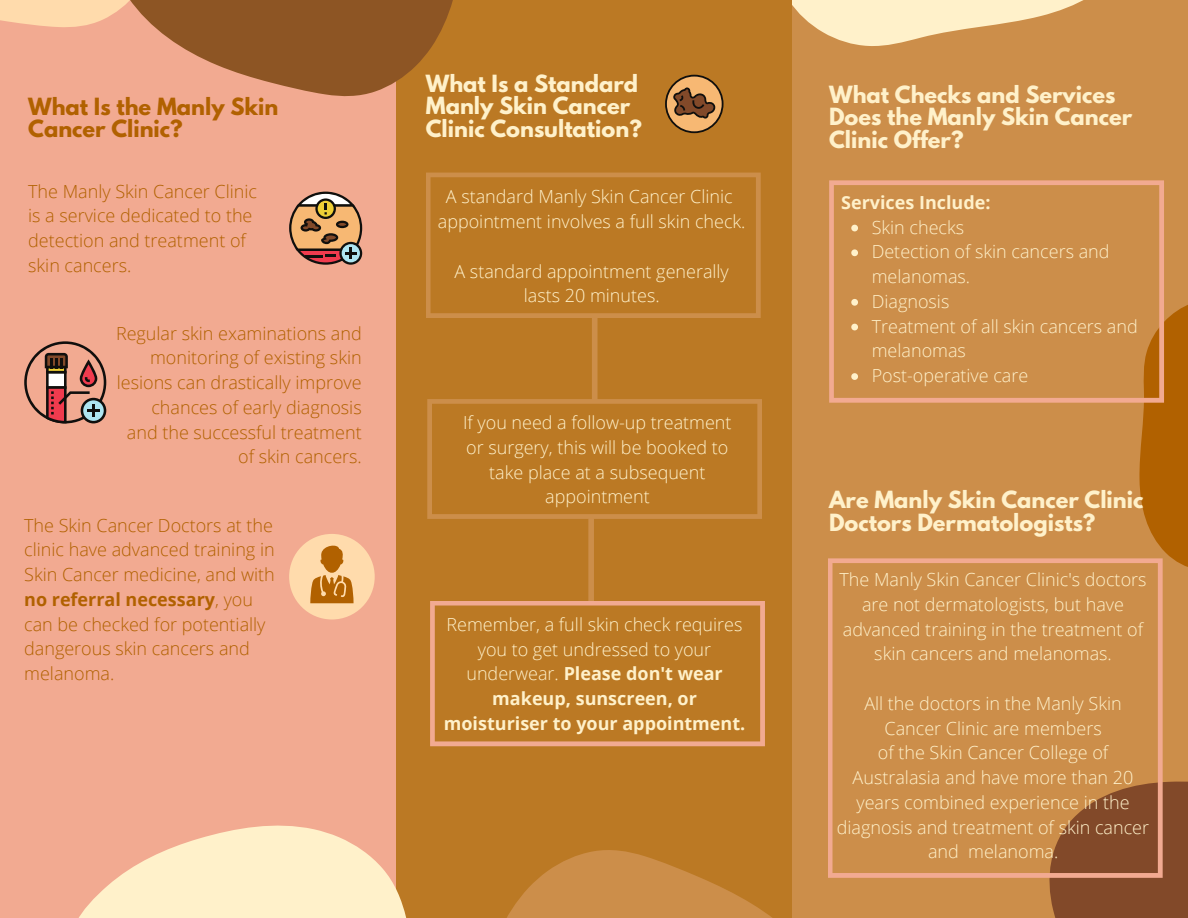
<style>
.page{position:relative;width:1188px;height:918px;background:#cc8e4a}
.page>*{position:absolute;margin:0;border:0;box-sizing:border-box;transform-origin:0 0}
.t1{font:700 21px/22.5px "League Spartan";color:#fff1ca}
.t2{font:700 21px/22.5px "League Spartan";color:#b16100}
.t3{font:300 18px/24.8px "Open Sans";color:#fff1ca;text-align:center}
.t4{font:300 18px/24.8px "Open Sans";color:#b16100;text-align:right}
.t5{font:700 18px/24.8px "Open Sans";color:#fff1ca;text-align:center}
.s1{font-weight:700}
.s2{font-weight:300}
</style>
<div class="page">
<div style="left:0;top:0;width:397px;height:918px;background:#f2aa91"></div>
<svg style="left:792px;top:0;width:292px;height:46px;fill:#fff1ca"></svg>
<div style="left:396px;top:0;width:396px;height:918px;background:#bb7924"></div>
<svg style="left:0;top:0;width:65px;height:27px"></svg>
<svg style="left:65px;top:0;width:485px;height:173px"></svg>
<svg style="left:79px;top:825px;width:309px;height:93px;fill:#fff1ca"></svg>
<svg style="left:388px;top:850px;width:384px;height:68px"></svg>
<svg style="left:426px;top:173px;width:334px;height:145px"></svg>
<svg style="left:1049px;top:690px;width:139px;height:228px"></svg>
<svg style="left:1139px;top:305px;width:49px;height:293px"></svg>
<svg style="left:665px;top:75px;width:59px;height:58px"></svg>
<div style="left:592px;top:318px;width:6px;height:82px;background:#cc8e4a"></div>
<svg style="left:427px;top:399px;width:335px;height:120px"></svg>
<svg style="left:289px;top:192px;width:73px;height:73px"></svg>
<svg style="left:24px;top:341px;width:82px;height:82px"></svg>
<div style="left:289px;top:534px;width:86px;height:85px;background:#ffdbac;border-radius:50%"></div>
<svg style="left:310px;top:545px;width:44px;height:58px"></svg>
<div style="left:588px;top:519px;width:6px;height:82px;background:#cc8e4a"></div>
<svg style="left:430px;top:601px;width:335px;height:145px"></svg>
<svg style="left:829px;top:180px;width:335px;height:223px"></svg>
<svg style="left:851px;top:225px;width:7px;height:6px"></svg>
<svg style="left:851px;top:249px;width:7px;height:7px"></svg>
<svg style="left:851px;top:299px;width:7px;height:7px"></svg>
<svg style="left:851px;top:324px;width:7px;height:6px"></svg>
<svg style="left:851px;top:373px;width:7px;height:7px"></svg>
<svg style="left:828px;top:558px;width:334px;height:320px"></svg>
<p class="t2" style="left:28px;top:98px;width:252px">What Is the Manly Skin<br>Cancer Clinic?</p>
<p class="t4" style="left:28px;top:178px;width:230px">The Manly Skin Cancer Clinic</p>
<p class="t4" style="left:28px;top:203px;width:226px">is a service dedicated to the</p>
<p class="t4" style="left:28px;top:228px;width:219px">detection and treatment of</p>
<p class="t4" style="left:28px;top:253px;width:105px">skin cancers.</p>
<p class="t4" style="left:116px;top:320px;width:247px">Regular skin examinations and</p>
<h1 class="t4" style="left:150px;top:345px;width:213px">monitoring of existing skin</h1>
<p class="t4" style="left:117px;top:370px;width:246px">lesions can drastically improve</p>
<p class="t4" style="left:151px;top:395px;width:212px">chances of early diagnosis</p>
<p class="t4" style="left:127px;top:419px;width:236px">and the successful treatment of skin cancers.</p>
<p class="t4" style="left:24px;top:512px;width:252px;text-align:left">The Skin Cancer Doctors at the clinic have advanced training in<br>Skin Cancer medicine, and with <span class="s1">no referral necessary</span>, you can be checked for potentially dangerous skin cancers and melanoma.</p>
<p class="t1" style="left:426px;top:75px;width:218px">What Is a Standard<br>Manly Skin Cancer<br>Clinic Consultation?</p>
<h1 class="t3" style="left:446px;top:184px;width:288px">A standard Manly Skin Cancer Clinic</h1>
<p class="t3" style="left:438px;top:209px;width:309px">appointment involves a full skin check.</p>
<p class="t3" style="left:455px;top:258px;width:276px">A standard appointment generally</p>
<p class="t3" style="left:524px;top:283px;width:137px">lasts 20 minutes.</p>
<p class="t3" style="left:463px;top:410px;width:270px">If you need a follow-up treatment</p>
<p class="t3" style="left:466px;top:434px;width:264px">or surgery, this will be booked to</p>
<p class="t3" style="left:489px;top:459px;width:218px">take place at a subsequent</p>
<p class="t3" style="left:545px;top:484px;width:106px">appointment</p>
<p class="t3" style="left:447px;top:611px;width:298px">Remember, a full skin check requires you to get undressed to your</p>
<p class="t5" style="left:466px;top:661px;width:258px"><span class="s2">underwear.</span> Please don't wear</p>
<p class="t5" style="left:444px;top:686px;width:303px">makeup, sunscreen, or moisturiser to your appointment.</p>
<p class="t1" style="left:829px;top:86px;width:304px">What Checks and Services<br>Does the Manly Skin Cancer<br>Clinic Offer?</p>
<p class="t5" style="left:841px;top:190px;width:151px">Services Include:</p>
<p class="t3" style="left:872px;top:214px;width:94px">Skin checks</p>
<p class="t3" style="left:872px;top:239px;width:239px;text-align:left">Detection of skin cancers and melanomas.</p>
<p class="t3" style="left:872px;top:289px;width:79px">Diagnosis</p>
<p class="t3" style="left:872px;top:313px;width:268px;text-align:left">Treatment of all skin cancers and melanomas</p>
<p class="t3" style="left:872px;top:363px;width:158px">Post-operative care</p>
<p class="t1" style="left:829px;top:491px;width:316px">Are Manly Skin Cancer Clinic<br>Doctors Dermatologists?</p>
<p class="t3" style="left:840px;top:567px;width:309px">The Manly Skin Cancer Clinic's doctors are not dermatologists, but have advanced training in the treatment of skin cancers and melanomas.</p>
<h1 class="t3" style="left:864px;top:691px;width:259px">All the doctors in the Manly Skin<br>Cancer Clinic are members</h1>
<h2 class="t3" style="left:837px;top:740px;width:314px">of the Skin Cancer College of<br>Australasia and have more than 20 years combined experience in the diagnosis and treatment of skin cancer and melanoma.</h2>
</div>
